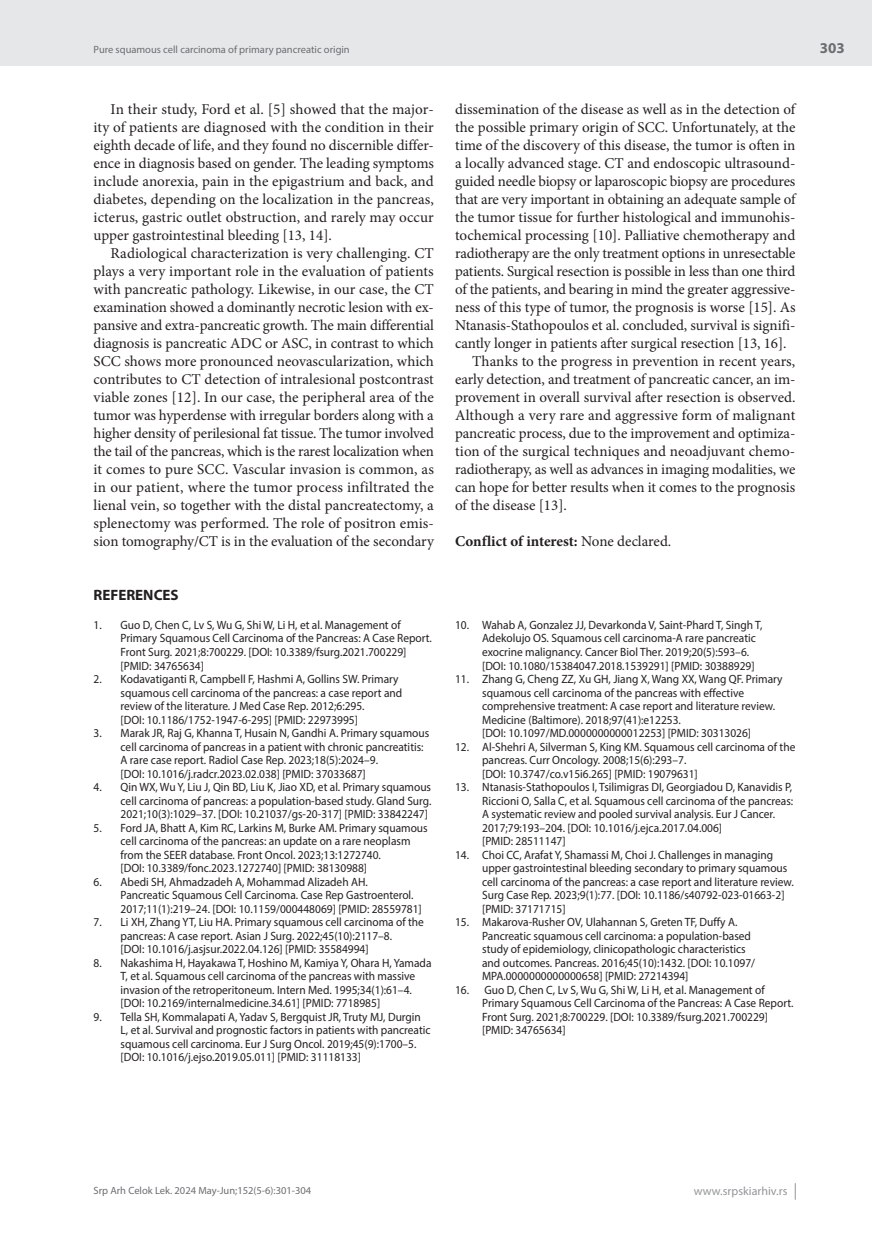
<style>
.page{position:relative;width:872px;height:1234px;background:#fff}
.page>*{position:absolute;margin:0;border:0;box-sizing:border-box;transform-origin:0 0}
.t1{font:15px/18px "Minion Pro";letter-spacing:-.005em;color:#231f20;text-align:justify}
.t2{font:700 15px "Minion Pro";color:#231f20}
.t3{font:700 15px "Myriad Pro";color:#231f20}
.t4{font:700 15px "Myriad Pro";color:#6c6d70}
.t5{font:12px/13.5px "Myriad Pro";color:#231f20;scale:.95 1}
.t6{font:12px "Myriad Pro";color:#939598}
.t7{font:10.5px "Myriad Pro";color:#6c6d70}
.s1{font-weight:400}
</style>
<div class="page">
<div style="left:0;top:0;width:872px;height:66px;background:#e6e7e9"></div>
<svg style="left:795px;top:1183px;width:1px;height:16px"></svg>
<p class="t7" style="left:94px;top:43px;width:258px">Pure squamous cell carcinoma of primary pancreatic origin</p>
<p class="t1" style="left:94px;top:100px;width:342px;text-indent:17px">In their study, Ford et al. [5] showed that the major&shy;ity of patients are diagnosed with the condition in their eighth decade of life, and they found no discernible differ&shy;ence in diagnosis based on gender. The leading symptoms include anorexia, pain in the epigastrium and back, and diabetes, depending on the localization in the pancreas, icterus, gastric outlet obstruction, and rarely may occur upper gastrointestinal bleeding [13, 14].</p>
<p class="t1" style="left:94px;top:244px;width:342px;text-indent:17px">Radiological characterization is very challenging. CT plays a very important role in the evaluation of patients with pancreatic pathology. Likewise, in our case, the CT examination showed a dominantly necrotic lesion with ex&shy;pansive and extra-pancreatic growth. The main differential diagnosis is pancreatic ADC or ASC, in contrast to which SCC shows more pronounced neovascularization, which contributes to CT detection of intralesional postcontrast viable zones [12]. In our case, the peripheral area of the tumor was hyperdense with irregular borders along with a higher density of perilesional fat tissue. The tumor involved the tail of the pancreas, which is the rarest localization when it comes to pure SCC. Vascular invasion is common, as in our patient, where the tumor process infiltrated the lienal vein, so together with the distal pancreatectomy, a splenectomy was performed. The role of positron emis&shy;sion tomography/CT is in the evaluation of the secondary</p>
<p class="t3" style="left:94px;top:585px;width:87px">REFERENCES</p>
<p class="t5" style="left:121px;top:618px;width:329px;text-indent:-27px">1. Guo D, Chen C, Lv S, Wu G, Shi W, Li H, et al. Management of Primary Squamous Cell Carcinoma of the Pancreas: A Case Report.<br>Front Surg. 2021;8:700229. [DOI: 10.3389/fsurg.2021.700229] [PMID: 34765634]</p>
<p class="t5" style="left:121px;top:672px;width:298px;text-indent:-27px">2. Kodavatiganti R, Campbell F, Hashmi A, Gollins SW. Primary squamous cell carcinoma of the pancreas: a case report and review of the literature. J Med Case Rep. 2012;6:295.<br>[DOI: 10.1186/1752-1947-6-295] [PMID: 22973995]</p>
<p class="t5" style="left:121px;top:726px;width:326px;text-indent:-27px">3. Marak JR, Raj G, Khanna T, Husain N, Gandhi A. Primary squamous cell carcinoma of pancreas in a patient with chronic pancreatitis:<br>A rare case report. Radiol Case Rep. 2023;18(5):2024–9.<br>[DOI: 10.1016/j.radcr.2023.02.038] [PMID: 37033687]</p>
<p class="t5" style="left:121px;top:780px;width:329px;text-align:justify;text-indent:-27px">4. Qin WX, Wu Y, Liu J, Qin BD, Liu K, Jiao XD, et al. Primary squamous cell carcinoma of pancreas: a population-based study. Gland Surg.<br>2021;10(3):1029–37. [DOI: 10.21037/gs-20-317] [PMID: 33842247]</p>
<p class="t5" style="left:121px;top:820px;width:325px;text-indent:-27px">5. Ford JA, Bhatt A, Kim RC, Larkins M, Burke AM. Primary squamous cell carcinoma of the pancreas: an update on a rare neoplasm from the SEER database. Front Oncol. 2023;13:1272740.<br>[DOI: 10.3389/fonc.2023.1272740] [PMID: 38130988]</p>
<p class="t5" style="left:121px;top:874px;width:318px;text-indent:-27px">6. Abedi SH, Ahmadzadeh A, Mohammad Alizadeh AH.<br>Pancreatic Squamous Cell Carcinoma. Case Rep Gastroenterol.<br>2017;11(1):219–24. [DOI: 10.1159/000448069] [PMID: 28559781]</p>
<p class="t5" style="left:121px;top:915px;width:321px;text-indent:-27px">7. Li XH, Zhang YT, Liu HA. Primary squamous cell carcinoma of the pancreas: A case report. Asian J Surg. 2022;45(10):2117–8.<br>[DOI: 10.1016/j.asjsur.2022.04.126] [PMID: 35584994]</p>
<p class="t5" style="left:121px;top:955px;width:329px;text-indent:-27px">8. Nakashima H, Hayakawa T, Hoshino M, Kamiya Y, Ohara H, Yamada T, et al. Squamous cell carcinoma of the pancreas with massive invasion of the retroperitoneum. Intern Med. 1995;34(1):61–4. [DOI: 10.2169/internalmedicine.34.61] [PMID: 7718985]</p>
<p class="t5" style="left:121px;top:1009px;width:328px;text-indent:-27px">9. Tella SH, Kommalapati A, Yadav S, Bergquist JR, Truty MJ, Durgin L, et al. Survival and prognostic factors in patients with pancreatic squamous cell carcinoma. Eur J Surg Oncol. 2019;45(9):1700–5. [DOI: 10.1016/j.ejso.2019.05.011] [PMID: 31118133]</p>
<p class="t1" style="left:455px;top:100px;width:342px">dissemination of the disease as well as in the detection of</p>
<p class="t1" style="left:455px;top:118px;width:342px">the possible primary origin of SCC. Unfortunately, at the</p>
<p class="t1" style="left:455px;top:136px;width:342px">time of the discovery of this disease, the tumor is often in</p>
<p class="t1" style="left:455px;top:154px;width:342px">a locally advanced stage. CT and endoscopic ultrasound-</p>
<p class="t1" style="left:455px;top:172px;width:342px">guided needle biopsy or laparoscopic biopsy are procedures</p>
<p class="t1" style="left:455px;top:190px;width:342px">that are very important in obtaining an adequate sample of</p>
<p class="t1" style="left:455px;top:208px;width:342px">the tumor tissue for further histological and immunohis-</p>
<p class="t1" style="left:455px;top:226px;width:342px">tochemical processing [10]. Palliative chemotherapy and</p>
<p class="t1" style="left:455px;top:244px;width:342px">radiotherapy are the only treatment options in unresectable</p>
<p class="t1" style="left:455px;top:262px;width:342px">patients. Surgical resection is possible in less than one third</p>
<p class="t1" style="left:455px;top:280px;width:342px">of the patients, and bearing in mind the greater aggressive-</p>
<p class="t1" style="left:455px;top:298px;width:342px">ness of this type of tumor, the prognosis is worse [15]. As</p>
<p class="t1" style="left:455px;top:316px;width:342px">Ntanasis-Stathopoulos et al. concluded, survival is signifi-</p>
<p class="t1" style="left:455px;top:334px;width:333px">cantly longer in patients after surgical resection [13, 16].</p>
<p class="t1" style="left:472px;top:352px;width:325px">Thanks to the progress in prevention in recent years,</p>
<p class="t1" style="left:455px;top:370px;width:342px">early detection, and treatment of pancreatic cancer, an im-</p>
<p class="t1" style="left:455px;top:388px;width:342px">provement in overall survival after resection is observed.</p>
<p class="t1" style="left:455px;top:406px;width:342px">Although a very rare and aggressive form of malignant</p>
<p class="t1" style="left:455px;top:424px;width:342px">pancreatic process, due to the improvement and optimiza-</p>
<p class="t1" style="left:455px;top:442px;width:342px">tion of the surgical techniques and neoadjuvant chemo-</p>
<p class="t1" style="left:455px;top:460px;width:342px">radiotherapy, as well as advances in imaging modalities, we</p>
<p class="t1" style="left:455px;top:478px;width:342px">can hope for better results when it comes to the prognosis</p>
<p class="t1" style="left:455px;top:496px;width:113px">of the disease [13].</p>
<p class="t2" style="left:455px;top:530px;width:218px">Conflict of interest: <span class="s1">None declared.</span></p>
<p class="t5" style="left:482px;top:618px;width:297px;text-indent:-27px">10. Wahab A, Gonzalez JJ, Devarkonda V, Saint-Phard T, Singh T, Adekolujo OS. Squamous cell carcinoma-A rare pancreatic exocrine malignancy. Cancer Biol Ther. 2019;20(5):593–6. [DOI: 10.1080/15384047.2018.1539291] [PMID: 30388929]</p>
<p class="t5" style="left:482px;top:672px;width:318px;text-indent:-27px">11. Zhang G, Cheng ZZ, Xu GH, Jiang X, Wang XX, Wang QF. Primary squamous cell carcinoma of the pancreas with effective comprehensive treatment: A case report and literature review.<br>Medicine (Baltimore). 2018;97(41):e12253.<br>[DOI: 10.1097/MD.0000000000012253] [PMID: 30313026]</p>
<p class="t5" style="left:482px;top:739px;width:331px;text-indent:-27px">12. Al-Shehri A, Silverman S, King KM. Squamous cell carcinoma of the pancreas. Curr Oncology. 2008;15(6):293–7.<br>[DOI: 10.3747/co.v15i6.265] [PMID: 19079631]</p>
<p class="t5" style="left:482px;top:780px;width:329px;text-indent:-27px">13. Ntanasis-Stathopoulos I, Tsilimigras DI, Georgiadou D, Kanavidis P, Riccioni O, Salla C, et al. Squamous cell carcinoma of the pancreas:<br>A systematic review and pooled survival analysis. Eur J Cancer.<br>2017;79:193–204. [DOI: 10.1016/j.ejca.2017.04.006]<br>[PMID: 28511147]</p>
<p class="t5" style="left:482px;top:847px;width:329px;text-indent:-27px">14. Choi CC, Arafat Y, Shamassi M, Choi J. Challenges in managing upper gastrointestinal bleeding secondary to primary squamous cell carcinoma of the pancreas: a case report and literature review.<br>Surg Case Rep. 2023;9(1):77. [DOI: 10.1186/s40792-023-01663-2] [PMID: 37171715]</p>
<p class="t5" style="left:482px;top:915px;width:289px;text-indent:-27px">15. Makarova-Rusher OV, Ulahannan S, Greten TF, Duffy A.<br>Pancreatic squamous cell carcinoma: a population-based study of epidemiology, clinicopathologic characteristics and outcomes. Pancreas. 2016;45(10):1432. [DOI: 10.1097/ MPA.0000000000000658] [PMID: 27214394]</p>
<p class="t5" style="left:482px;top:982px;width:329px;text-indent:-27px">16. Guo D, Chen C, Lv S, Wu G, Shi W, Li H, et al. Management of Primary Squamous Cell Carcinoma of the Pancreas: A Case Report.<br>Front Surg. 2021;8:700229. [DOI: 10.3389/fsurg.2021.700229] [PMID: 34765634]</p>
<p class="t4" style="left:820px;top:38px;width:26px">303</p>
<p class="t7" style="left:94px;top:1184px;width:219px">Srp Arh Celok Lek. 2024 May-Jun;152(5-6):301-304</p>
<p class="t6" style="left:694px;top:1183px;width:95px">www.srpskiarhiv.rs</p>
</div>
